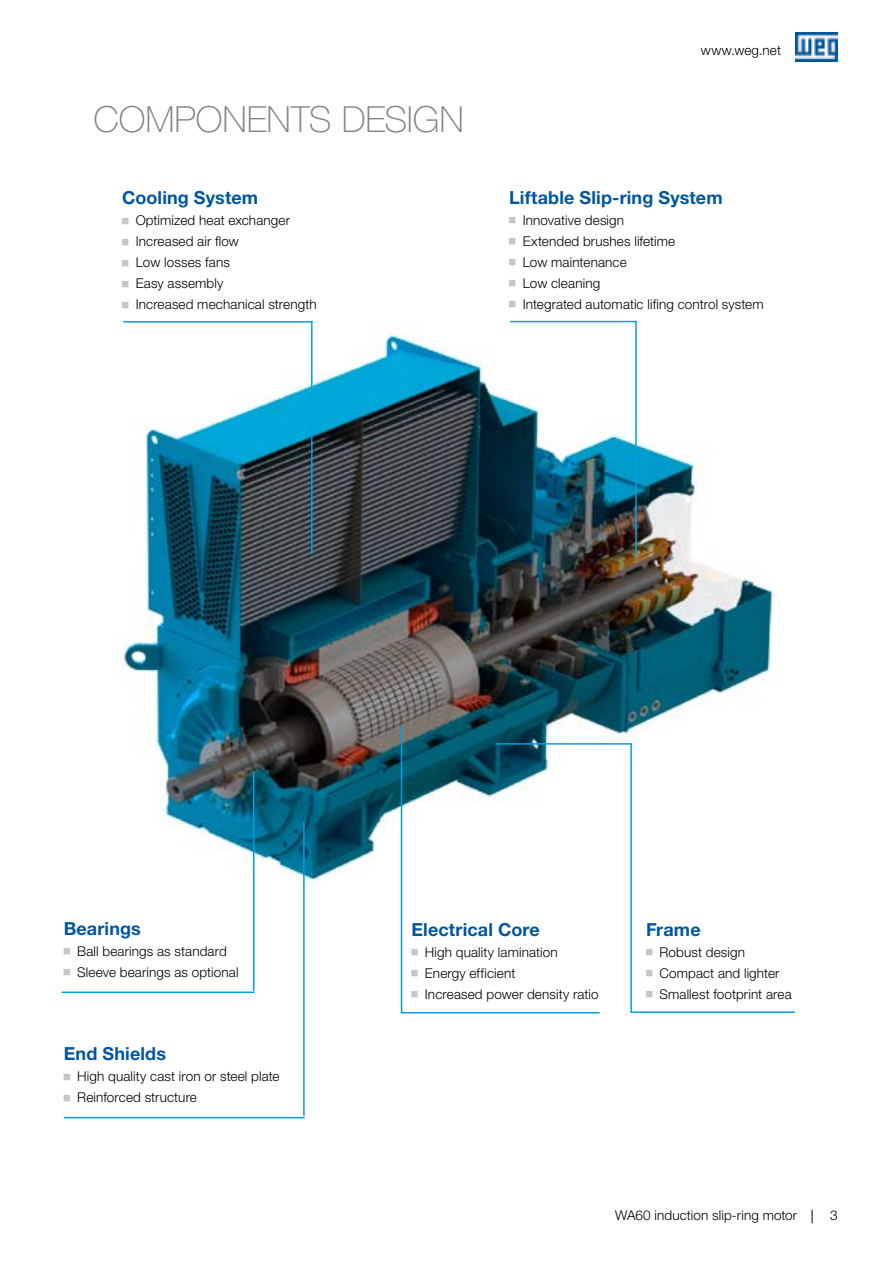
<style>
.page{position:relative;width:893px;height:1263px;background:#fff}
.page>*{position:absolute;margin:0;border:0;box-sizing:border-box;transform-origin:0 0}
.t1{font:100 36px "Helvetica Neue LT Pro";letter-spacing:-.005em;color:#818181}
.t2{font:700 18px "Helvetica Neue LT Pro";letter-spacing:.005em;color:#00569d}
.t3{font:300 13.5px/21px "Helvetica Neue LT Pro";letter-spacing:.01em;color:#000}
</style>
<div class="page">
<img style="left:795px;top:32px;width:43px;height:30px">
<svg style="left:812px;top:1210px;width:1px;height:13px"></svg>
<img style="left:119px;top:322px;width:654px;height:565px">
<hr style="left:123px;top:321px;width:190px;height:2px;background:#009fe3">
<hr style="left:311px;top:321px;width:2px;height:233px;background:#009fe3">
<hr style="left:510px;top:321px;width:127px;height:1px;background:#009fe3">
<hr style="left:635px;top:321px;width:2px;height:233px;background:#009fe3">
<hr style="left:62px;top:991px;width:192px;height:2px;background:#009fe3">
<hr style="left:253px;top:771px;width:1px;height:220px;background:#009fe3">
<hr style="left:64px;top:1117px;width:241px;height:1px;background:#009fe3">
<hr style="left:303px;top:821px;width:2px;height:295px;background:#009fe3">
<hr style="left:401px;top:725px;width:1px;height:288px;background:#009fe3">
<hr style="left:401px;top:1012px;width:199px;height:1px;background:#009fe3">
<hr style="left:630px;top:744px;width:2px;height:268px;background:#009fe3">
<hr style="left:496px;top:743px;width:136px;height:2px;background:#009fe3">
<hr style="left:630px;top:1011px;width:165px;height:2px;background:#009fe3">
<h1 class="t1" style="left:94px;top:98px;width:372px">COMPONENTS DESIGN</h1>
<h2 class="t2" style="left:122px;top:186px;width:137px">Cooling System</h2>
<p class="t3" style="left:136px;top:210px;width:182px">Optimized heat exchanger<br>Increased air flow<br>Low losses fans<br>Easy assembly<br>Increased mechanical strength</p>
<p class="t3" style="left:701px;top:40px;width:82px">www.weg.net</p>
<h2 class="t2" style="left:509px;top:186px;width:215px">Liftable Slip-ring System</h2>
<p class="t3" style="left:523px;top:209px;width:242px">Innovative design<br>Extended brushes lifetime<br>Low maintenance<br>Low cleaning<br>Integrated automatic lifing control system</p>
<h2 class="t2" style="left:64px;top:917px;width:79px">Bearings</h2>
<p class="t3" style="left:77px;top:940px;width:163px">Ball bearings as standard<br>Sleeve bearings as optional</p>
<h2 class="t2" style="left:64px;top:1042px;width:104px">End Shields</h2>
<p class="t3" style="left:77px;top:1066px;width:204px">High quality cast iron or steel plate<br>Reinforced structure</p>
<h2 class="t2" style="left:411px;top:918px;width:130px">Electrical Core</h2>
<p class="t3" style="left:425px;top:941px;width:175px">High quality lamination<br>Energy efficient<br>Increased power density ratio</p>
<h2 class="t2" style="left:646px;top:918px;width:56px">Frame</h2>
<p class="t3" style="left:659px;top:941px;width:134px">Robust design<br>Compact and lighter<br>Smallest footprint area</p>
<p class="t3" style="left:615px;top:1205px;width:183px">WA60 induction slip-ring motor</p>
<p class="t3" style="left:830px;top:1205px;width:9px">3</p>
</div>
